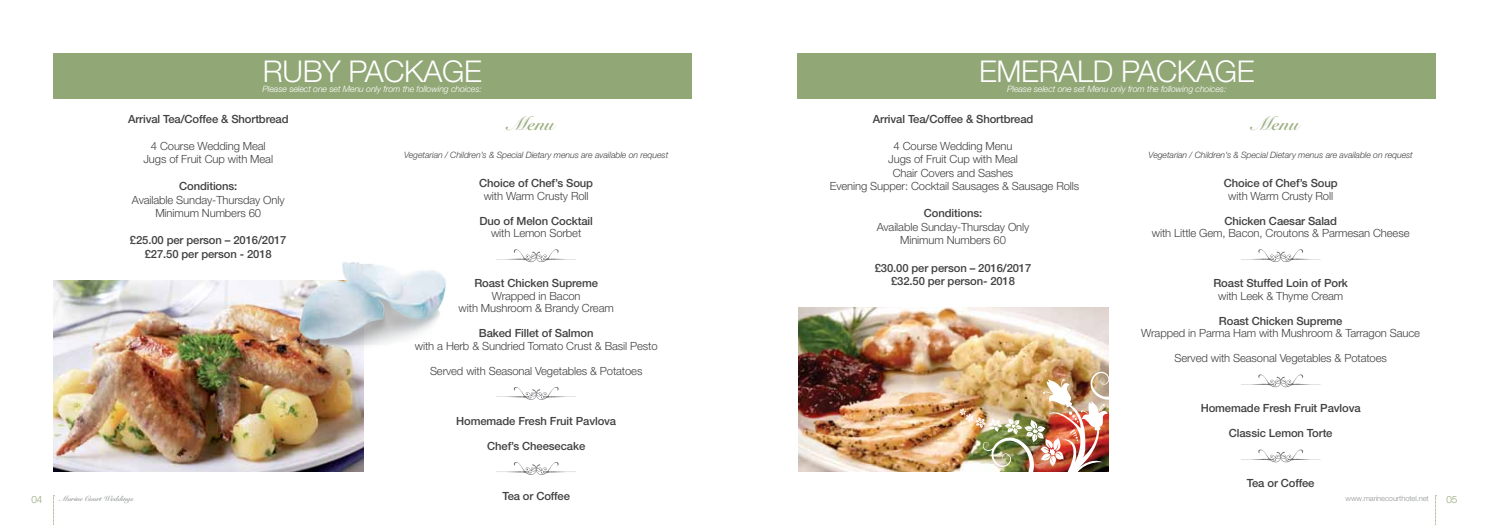
<style>
.page{position:relative;width:1489px;height:525px;background:#fff}
.page>*{position:absolute;margin:0;border:0;box-sizing:border-box;transform-origin:0 0}
.t1{font:300 30px "Helvetica Neue LT Std";letter-spacing:-.01em;color:#fff}
.t2{font:700 20px "Snell BT";letter-spacing:-.01em;color:#9baf81}
.t3{font:300 11.25px/13.5px "Helvetica Neue LT Std";letter-spacing:-.01em;color:#414042;text-align:center}
.t4{font:500 11.25px/13.5px "Helvetica Neue LT Std";letter-spacing:-.01em;color:#414042;text-align:center}
.t5{font:300 10px "Helvetica Neue LT Std";color:#91a776}
.t6{font:italic 300 8.75px "Helvetica Neue LT Std";letter-spacing:-.01em;color:#414042}
.t7{font:italic 300 8.75px "Helvetica Neue LT Std";letter-spacing:-.01em;color:#fff}
.t8{font:300 7.5px "Helvetica Neue LT Std";letter-spacing:-.01em;color:#939598}
.t9{font:7.5px "Snell Roundhand LT Std Bd Scr";letter-spacing:-.01em;color:#939598}
</style>
<div class="page">
<img style="left:53px;top:280px;width:310px;height:191px">
<div style="left:53px;top:53px;width:638px;height:46px;background:#91a776"></div>
<img style="left:284px;top:344px;width:95px;height:15px">
<img style="left:284px;top:262px;width:162px;height:82px">
<img style="left:798px;top:307px;width:310px;height:164px">
<img style="left:959px;top:370px;width:150px;height:102px">
<svg style="left:1241px;top:249px;width:79px;height:13px"></svg>
<svg style="left:1241px;top:374px;width:79px;height:13px"></svg>
<svg style="left:1241px;top:449px;width:79px;height:13px"></svg>
<svg style="left:496px;top:249px;width:80px;height:13px"></svg>
<svg style="left:496px;top:387px;width:80px;height:13px"></svg>
<svg style="left:496px;top:462px;width:80px;height:13px"></svg>
<div style="left:797px;top:53px;width:638px;height:46px;background:#91a776"></div>
<svg style="left:53px;top:495px;width:1px;height:30px"></svg>
<svg style="left:1435px;top:495px;width:1px;height:30px"></svg>
<h1 class="t1" style="left:263px;top:53px;width:220px">RUBY PACKAGE</h1>
<p class="t7" style="left:262px;top:84px;width:221px">Please select one set Menu only from the following choices:</p>
<p class="t4" style="left:128px;top:112px;width:162px">Arrival Tea/Coffee &amp; Shortbread</p>
<p class="t3" style="left:143px;top:139px;width:131px">4 Course Wedding Meal<br>Jugs of Fruit Cup with Meal</p>
<p class="t4" style="left:179px;top:179px;width:60px">Conditions:</p>
<p class="t3" style="left:132px;top:193px;width:154px">Available Sunday-Thursday Only<br>Minimum Numbers 60</p>
<p class="t4" style="left:130px;top:233px;width:158px">£25.00 per person – 2016/2017 £27.50 per person - 2018</p>
<h2 class="t2" style="left:512px;top:111px;width:49px">Menu</h2>
<p class="t6" style="left:404px;top:150px;width:266px">Vegetarian / Children’s &amp; Special Dietary menus are available on request</p>
<p class="t4" style="left:479px;top:176px;width:115px">Choice of Chef’s Soup</p>
<p class="t3" style="left:484px;top:188px;width:106px">with Warm Crusty Roll</p>
<p class="t4" style="left:479px;top:213px;width:115px">Duo of Melon Cocktail</p>
<p class="t3" style="left:491px;top:226px;width:92px">with Lemon Sorbet</p>
<p class="t4" style="left:474px;top:276px;width:125px">Roast Chicken Supreme</p>
<p class="t3" style="left:458px;top:289px;width:157px;line-height:12.5px">Wrapped in Bacon<br>with Mushroom &amp; Brandy Cream</p>
<p class="t4" style="left:479px;top:326px;width:116px">Baked Fillet of Salmon</p>
<p class="t3" style="left:415px;top:338px;width:244px">with a Herb &amp; Sundried Tomato Crust &amp; Basil Pesto</p>
<p class="t3" style="left:430px;top:363px;width:214px">Served with Seasonal Vegetables &amp; Potatoes</p>
<p class="t4" style="left:456px;top:413px;width:161px">Homemade Fresh Fruit Pavlova</p>
<p class="t4" style="left:487px;top:438px;width:100px">Chef’s Cheesecake</p>
<h1 class="t1" style="left:978px;top:53px;width:277px">EMERALD PACKAGE</h1>
<p class="t7" style="left:1007px;top:84px;width:221px">Please select one set Menu only from the following choices:</p>
<p class="t4" style="left:872px;top:112px;width:162px">Arrival Tea/Coffee &amp; Shortbread</p>
<p class="t3" style="left:829px;top:139px;width:251px">4 Course Wedding Menu<br>Jugs of Fruit Cup with Meal<br>Chair Covers and Sashes<br>Evening Supper: Cocktail Sausages &amp; Sausage Rolls</p>
<p class="t4" style="left:923px;top:206px;width:60px">Conditions:</p>
<p class="t3" style="left:876px;top:220px;width:154px">Available Sunday-Thursday Only<br>Minimum Numbers 60</p>
<p class="t4" style="left:874px;top:260px;width:158px">£30.00 per person – 2016/2017 £32.50 per person- 2018</p>
<h2 class="t2" style="left:1257px;top:111px;width:49px">Menu</h2>
<p class="t6" style="left:1148px;top:150px;width:266px">Vegetarian / Children’s &amp; Special Dietary menus are available on request</p>
<p class="t4" style="left:1223px;top:176px;width:115px">Choice of Chef’s Soup</p>
<p class="t3" style="left:1228px;top:188px;width:106px">with Warm Crusty Roll</p>
<p class="t4" style="left:1224px;top:213px;width:114px">Chicken Caesar Salad</p>
<p class="t3" style="left:1151px;top:226px;width:259px">with Little Gem, Bacon, Croutons &amp; Parmesan Cheese</p>
<p class="t4" style="left:1213px;top:276px;width:136px">Roast Stuffed Loin of Pork</p>
<p class="t3" style="left:1217px;top:288px;width:127px">with Leek &amp; Thyme Cream</p>
<p class="t4" style="left:1218px;top:313px;width:125px">Roast Chicken Supreme</p>
<p class="t3" style="left:1141px;top:326px;width:280px">Wrapped in Parma Ham with Mushroom &amp; Tarragon Sauce</p>
<p class="t3" style="left:1174px;top:351px;width:214px">Served with Seasonal Vegetables &amp; Potatoes</p>
<p class="t4" style="left:1200px;top:401px;width:161px">Homemade Fresh Fruit Pavlova</p>
<p class="t4" style="left:1228px;top:426px;width:105px">Classic Lemon Torte</p>
<p class="t4" style="left:1246px;top:476px;width:69px">Tea or Coffee</p>
<p class="t4" style="left:502px;top:488px;width:69px">Tea or Coffee</p>
<p class="t5" style="left:31px;top:493px;width:13px">04</p>
<p class="t9" style="left:60px;top:494px;width:75px">Marine Court Weddings</p>
<p class="t8" style="left:1345px;top:493px;width:85px">www.marinecourthotel.net</p>
<p class="t5" style="left:1446px;top:493px;width:13px">05</p>
</div>
